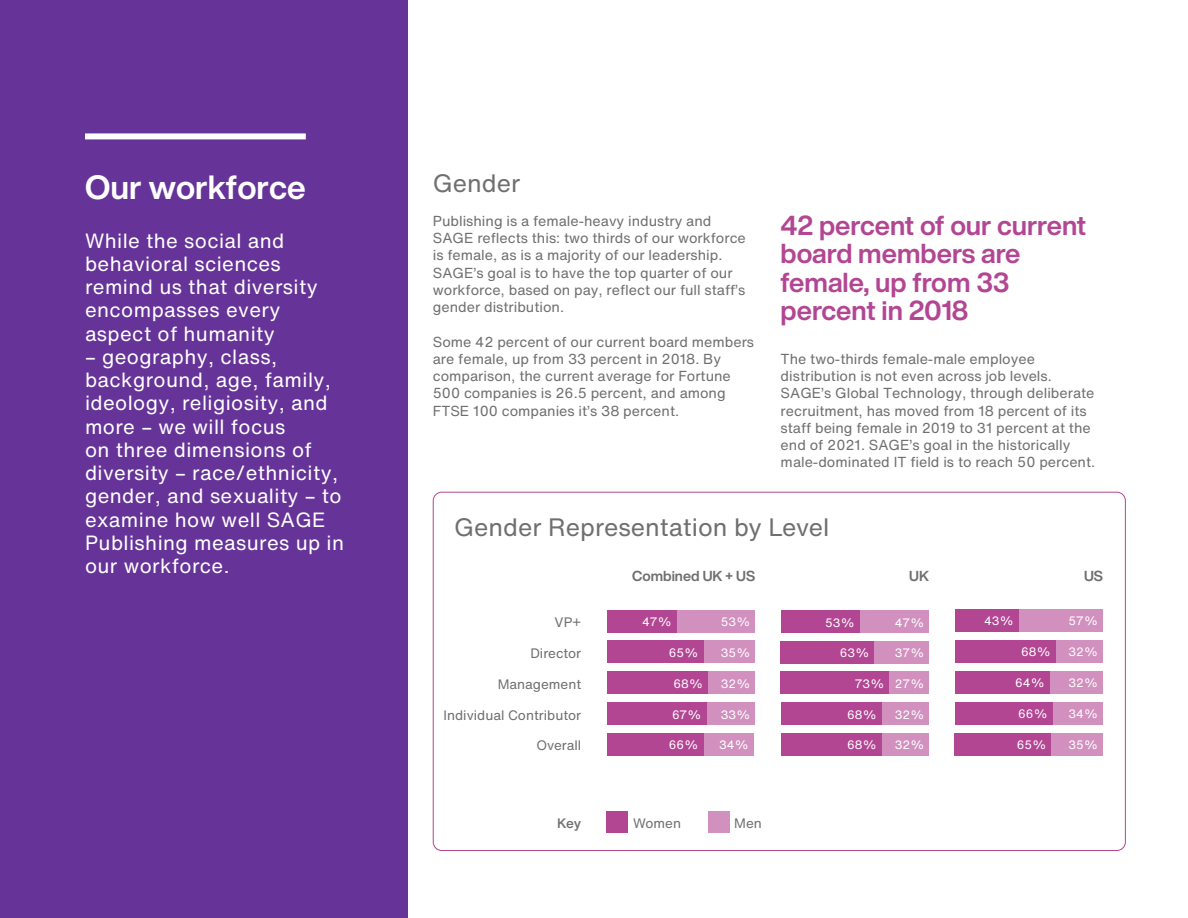
<style>
.page{position:relative;width:1188px;height:918px;background:#fff}
.page>*{position:absolute;margin:0;border:0;box-sizing:border-box;transform-origin:0 0}
.t1{font:700 33px "Helvetica Now Display";color:#fff}
.t2{font:700 27px/28.5px "Helvetica Now Display";color:#b34693}
.t3{font:24.75px "Helvetica Now Text";color:#706f6f}
.t4{font:20.25px/23.2px "Helvetica Now Text";letter-spacing:.02em;color:#fff}
.t5{font:14.25px/17.2px "Helvetica Now Text";color:#706f6f}
.t6{font:700 14.25px "Helvetica Now Display";color:#706f6f}
.t7{font:13.5px "Helvetica Now Text";color:#706f6f}
.t8{font:500 13.5px "Helvetica Now Text";color:#706f6f}
.t9{font:12px "Helvetica Now Text";color:#fff}
</style>
<div class="page">
<div style="left:0;top:0;width:407px;height:918px;background:#639"></div>
<div style="left:85px;top:133px;width:221px;height:6px;background:#fff"></div>
<div style="left:677px;top:610px;width:78px;height:22px;background:#d190be"></div>
<div style="left:703px;top:641px;width:52px;height:22px;background:#d190be"></div>
<div style="left:708px;top:671px;width:47px;height:23px;background:#d190be"></div>
<div style="left:706px;top:702px;width:49px;height:23px;background:#d190be"></div>
<div style="left:703px;top:733px;width:51px;height:22px;background:#d190be"></div>
<div style="left:607px;top:610px;width:70px;height:22px;background:#b34693"></div>
<div style="left:607px;top:641px;width:96px;height:22px;background:#b34693"></div>
<div style="left:607px;top:671px;width:101px;height:23px;background:#b34693"></div>
<div style="left:607px;top:702px;width:99px;height:23px;background:#b34693"></div>
<div style="left:607px;top:733px;width:96px;height:22px;background:#b34693"></div>
<div style="left:859px;top:610px;width:70px;height:23px;background:#d190be"></div>
<div style="left:874px;top:641px;width:55px;height:22px;background:#d190be"></div>
<div style="left:889px;top:672px;width:40px;height:22px;background:#d190be"></div>
<div style="left:882px;top:702px;width:47px;height:23px;background:#d190be"></div>
<div style="left:882px;top:733px;width:47px;height:22px;background:#d190be"></div>
<div style="left:781px;top:610px;width:78px;height:23px;background:#b34693"></div>
<div style="left:781px;top:641px;width:93px;height:22px;background:#b34693"></div>
<div style="left:781px;top:672px;width:108px;height:22px;background:#b34693"></div>
<div style="left:781px;top:702px;width:101px;height:23px;background:#b34693"></div>
<div style="left:781px;top:733px;width:101px;height:22px;background:#b34693"></div>
<div style="left:1018px;top:609px;width:85px;height:23px;background:#d190be"></div>
<div style="left:1055px;top:640px;width:48px;height:22px;background:#d190be"></div>
<div style="left:1050px;top:671px;width:53px;height:22px;background:#d190be"></div>
<div style="left:1052px;top:702px;width:51px;height:22px;background:#d190be"></div>
<div style="left:1051px;top:733px;width:52px;height:22px;background:#d190be"></div>
<div style="left:955px;top:609px;width:63px;height:23px;background:#b34693"></div>
<div style="left:955px;top:640px;width:100px;height:22px;background:#b34693"></div>
<div style="left:955px;top:671px;width:95px;height:22px;background:#b34693"></div>
<div style="left:955px;top:702px;width:97px;height:22px;background:#b34693"></div>
<div style="left:955px;top:733px;width:96px;height:22px;background:#b34693"></div>
<div style="left:607px;top:811px;width:21px;height:22px;background:#b34693"></div>
<div style="left:708px;top:811px;width:21px;height:22px;background:#d190be"></div>
<p class="t1" style="left:85px;top:165px;width:222px">Our workforce</p>
<p class="t4" style="left:85px;top:229px;width:234px">While the social and behavioral sciences remind us that diversity encompasses every aspect of humanity</p>
<p class="t4" style="left:85px;top:345px;width:261px">– geography, class, background, age, family, ideology, religiosity, and more – we will focus<br>on three dimensions of diversity – race/ethnicity, gender, and sexuality – to examine how well SAGE<br>Publishing measures up in our workforce.</p>
<p class="t3" style="left:433px;top:166px;width:89px">Gender</p>
<p class="t5" style="left:433px;top:212px;width:315px">Publishing is a female-heavy industry and SAGE reflects this: two thirds of our workforce is female, as is a majority of our leadership.<br>SAGE’s goal is to have the top quarter of our workforce, based on pay, reflect our full staff’s gender distribution.</p>
<p class="t5" style="left:433px;top:333px;width:323px">Some 42 percent of our current board members are female, up from 33 percent in 2018. By comparison, the current average for Fortune 500 companies is 26.5 percent, and among FTSE 100 companies it’s 38 percent.</p>
<p class="t2" style="left:781px;top:211px;width:307px">42 percent of our current board members are female, up from 33 percent in 2018</p>
<p class="t5" style="left:781px;top:350px;width:316px">The two-thirds female-male employee distribution is not even across job levels.<br>SAGE’s Global Technology, through deliberate recruitment, has moved from 18 percent of its staff being female in 2019 to 31 percent at the end of 2021. SAGE’s goal in the historically male-dominated IT field is to reach 50 percent.</p>
<p class="t3" style="left:454px;top:510px;width:377px">Gender Representation by Level</p>
<p class="t6" style="left:632px;top:567px;width:124px">Combined UK + US</p>
<p class="t6" style="left:909px;top:567px;width:21px">UK</p>
<p class="t6" style="left:1084px;top:567px;width:20px">US</p>
<p class="t7" style="left:555px;top:613px;width:28px">VP+</p>
<p class="t7" style="left:530px;top:644px;width:52px">Director</p>
<p class="t7" style="left:498px;top:675px;width:85px">Management</p>
<p class="t7" style="left:444px;top:706px;width:139px">Individual Contributor</p>
<p class="t7" style="left:536px;top:736px;width:46px">Overall</p>
<p class="t8" style="left:557px;top:814px;width:26px">Key</p>
<p class="t9" style="left:642px;top:614px;width:31px">47%</p>
<p class="t9" style="left:669px;top:645px;width:31px">65%</p>
<p class="t9" style="left:673px;top:676px;width:31px">68%</p>
<p class="t9" style="left:672px;top:706px;width:31px">67%</p>
<p class="t9" style="left:669px;top:737px;width:31px">66%</p>
<p class="t9" style="left:721px;top:614px;width:31px">53%</p>
<p class="t9" style="left:721px;top:645px;width:31px">35%</p>
<p class="t9" style="left:721px;top:676px;width:31px">32%</p>
<p class="t9" style="left:721px;top:706px;width:31px">33%</p>
<p class="t9" style="left:719px;top:737px;width:31px">34%</p>
<p class="t7" style="left:633px;top:814px;width:49px">Women</p>
<p class="t7" style="left:734px;top:814px;width:29px">Men</p>
<p class="t9" style="left:825px;top:614px;width:31px">53%</p>
<p class="t9" style="left:840px;top:645px;width:31px">63%</p>
<p class="t9" style="left:855px;top:676px;width:31px">73%</p>
<p class="t9" style="left:847px;top:706px;width:31px">68%</p>
<p class="t9" style="left:847px;top:737px;width:31px">68%</p>
<p class="t9" style="left:895px;top:614px;width:31px">47%</p>
<p class="t9" style="left:895px;top:645px;width:31px">37%</p>
<p class="t9" style="left:895px;top:676px;width:31px">27%</p>
<p class="t9" style="left:895px;top:706px;width:31px">32%</p>
<p class="t9" style="left:895px;top:737px;width:31px">32%</p>
<p class="t9" style="left:984px;top:613px;width:31px">43%</p>
<p class="t9" style="left:1021px;top:644px;width:31px">68%</p>
<p class="t9" style="left:1015px;top:675px;width:31px">64%</p>
<p class="t9" style="left:1018px;top:706px;width:31px">66%</p>
<p class="t9" style="left:1017px;top:737px;width:31px">65%</p>
<p class="t9" style="left:1069px;top:613px;width:31px">57%</p>
<p class="t9" style="left:1069px;top:644px;width:31px">32%</p>
<p class="t9" style="left:1069px;top:675px;width:31px">32%</p>
<p class="t9" style="left:1069px;top:706px;width:31px">34%</p>
<p class="t9" style="left:1069px;top:737px;width:31px">35%</p>
</div>
